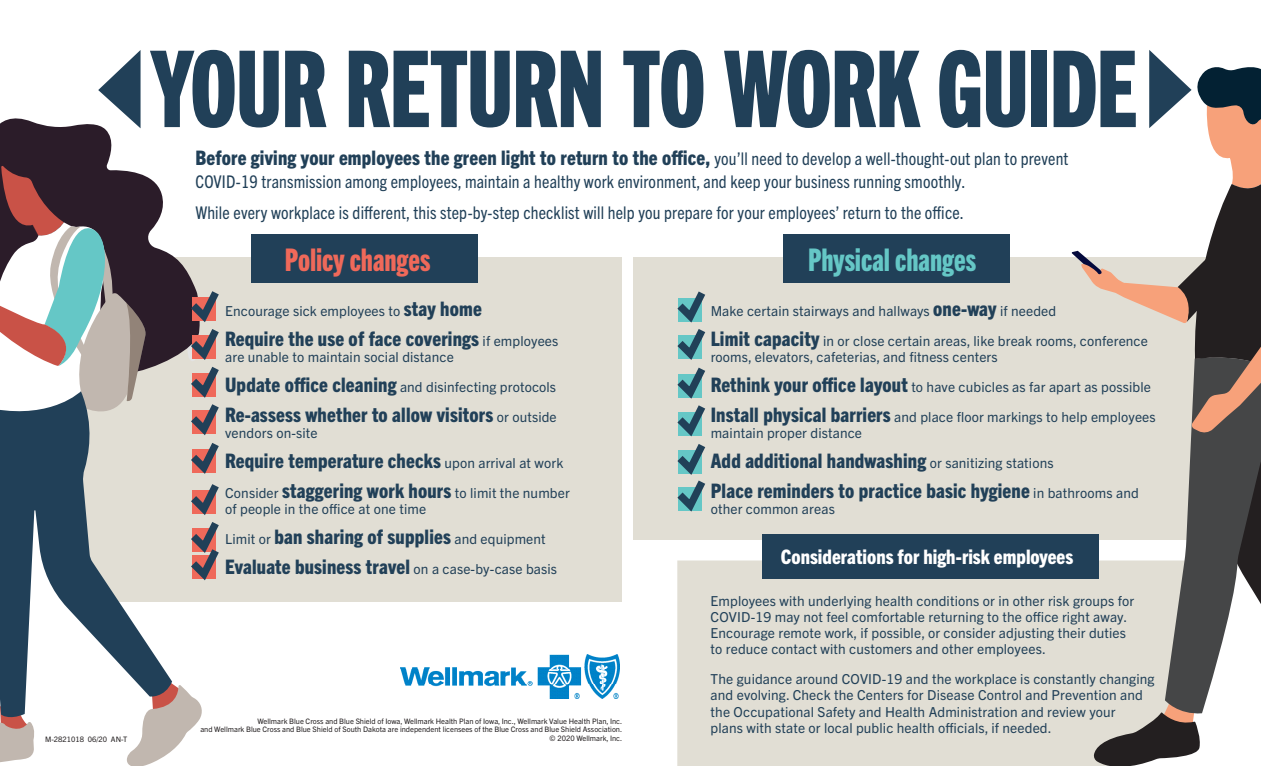
<style>
.page{position:relative;width:1261px;height:766px;background:#fff}
.page>*{position:absolute;margin:0;border:0;box-sizing:border-box;transform-origin:0 0}
.t1{font:106.25px "Trade Gothic Next LT Pro Hv Cm";letter-spacing:-.015em;color:#214058}
.t2{font:31.25px "Trade Gothic Next LT Pro Hv Cm";color:#65c7c6}
.t3{font:31.25px "Trade Gothic Next LT Pro Hv Cm";letter-spacing:-.005em;color:#ef695a}
.t4{font:800 condensed 20px "Trade Gothic Next LT Pro";letter-spacing:.01em;color:#214058}
.t5{font:800 condensed 20px "Trade Gothic Next LT Pro";color:#fff}
.t6{font:condensed 17.5px "Trade Gothic Next LT Pro";letter-spacing:.01em;color:#214058}
.t7{font:13.75px/16.2px "Trade Gothic Next LT Pro";letter-spacing:.01em;color:#214058}
.t8{font:7.5px/8.8px "Trade Gothic Next LT Pro";color:#231f20;text-align:right}
.s1{font-weight:400;font-size:17.5px}
.s2{font-weight:800;font-stretch:condensed;font-size:20px}
.s3{font-weight:400;font-stretch:normal;font-size:13.75px}
</style>
<div class="page">
<div style="left:677px;top:560px;width:394px;height:205px;background:#e1ded4"></div>
<div style="left:633px;top:257px;width:573px;height:283px;background:#e1ded4"></div>
<div style="left:79px;top:257px;width:542px;height:344px;background:#e1ded4"></div>
<svg style="left:0;top:106px;width:141px;height:59px;fill:#2b1c29"></svg>
<svg style="left:0;top:586px;width:172px;height:99px"></svg>
<svg style="left:122px;top:673px;width:80px;height:92px"></svg>
<svg style="left:98px;top:50px;width:42px;height:78px"></svg>
<svg style="left:677px;top:291px;width:29px;height:221px"></svg>
<div style="left:251px;top:234px;width:227px;height:49px;background:#214058"></div>
<div style="left:782px;top:234px;width:227px;height:49px;background:#214058"></div>
<div style="left:761px;top:534px;width:337px;height:44px;background:#214058"></div>
<img style="left:401px;top:654px;width:218px;height:43px">
<svg style="left:0;top:165px;width:219px;height:421px"></svg>
<svg style="left:0;top:685px;width:34px;height:78px"></svg>
<svg style="left:1071px;top:50px;width:190px;height:716px"></svg>
<h1 class="t1" style="left:152px;top:18px;width:987px">YOUR RETURN TO WORK GUIDE</h1>
<p class="t4" style="left:195px;top:144px;width:874px">Before giving your employees the green light to return to the office, <span class="s1">you’ll need to develop a well-thought-out plan to prevent</span></p>
<p class="t6" style="left:195px;top:169px;width:771px">COVID-19 transmission among employees, maintain a healthy work environment, and keep your business running smoothly.</p>
<p class="t6" style="left:195px;top:201px;width:769px">While every workplace is different, this step-by-step checklist will help you prepare for your employees’ return to the office.</p>
<h2 class="t3" style="left:285px;top:238px;width:147px">Policy changes</h2>
<p class="t7" style="left:225px;top:302px;width:258px">Encourage sick employees to <span class="s2">stay home</span></p>
<p class="t4" style="left:225px;top:325px;width:335px">Require the use of face coverings <span class="s3">if employees</span></p>
<p class="t7" style="left:225px;top:348px;width:230px">are unable to maintain social distance</p>
<p class="t7" style="left:225px;top:378px;width:332px"><span class="s2">Update office cleaning</span> and disinfecting protocols</p>
<p class="t4" style="left:225px;top:401px;width:333px">Re-assess whether to allow visitors <span class="s3">or outside</span></p>
<p class="t7" style="left:225px;top:424px;width:94px">vendors on-site</p>
<p class="t4" style="left:225px;top:447px;width:339px">Require temperature checks <span class="s3">upon arrival at work</span></p>
<p class="t7" style="left:225px;top:483px;width:346px">Consider <span class="s2">staggering work hours</span> to limit the number of people in the office at one time</p>
<p class="t4" style="left:225px;top:522px;width:322px"><span class="s3">Limit or</span> ban sharing of supplies <span class="s3">and equipment</span></p>
<p class="t4" style="left:225px;top:552px;width:333px">Evaluate business travel <span class="s3">on a case-by-case basis</span></p>
<h2 class="t2" style="left:808px;top:239px;width:169px">Physical changes</h2>
<p class="t7" style="left:710px;top:302px;width:347px">Make certain stairways and hallways <span class="s2">one-way</span> if needed</p>
<p class="t7" style="left:710px;top:331px;width:438px"><span class="s2">Limit capacity</span> in or close certain areas, like break rooms, conference rooms, elevators, cafeterias, and fitness centers</p>
<p class="t7" style="left:710px;top:377px;width:441px"><span class="s2">Rethink your office layout</span> to have cubicles as far apart as possible</p>
<p class="t7" style="left:710px;top:407px;width:446px"><span class="s2">Install physical barriers</span> and place floor markings to help employees maintain proper distance</p>
<p class="t4" style="left:710px;top:446px;width:344px">Add additional handwashing <span class="s3">or sanitizing stations</span></p>
<p class="t4" style="left:710px;top:476px;width:429px">Place reminders to practice basic hygiene <span class="s3">in bathrooms and</span></p>
<p class="t7" style="left:710px;top:499px;width:126px">other common areas</p>
<h2 class="t5" style="left:780px;top:543px;width:294px">Considerations for high-risk employees</h2>
<p class="t7" style="left:710px;top:591px;width:425px">Employees with underlying health conditions or in other risk groups for COVID-19 may not feel comfortable returning to the office right away.<br>Encourage remote work, if possible, or consider adjusting their duties to reduce contact with customers and other employees.</p>
<p class="t7" style="left:710px;top:669px;width:445px">The guidance around COVID-19 and the workplace is constantly changing and evolving. Check the Centers for Disease Control and Prevention and the Occupational Safety and Health Administration and review your<br>plans with state or local public health officials, if needed.</p>
<p class="t8" style="left:200px;top:715px;width:423px">Wellmark Blue Cross and Blue Shield of Iowa, Wellmark Health Plan of Iowa, Inc., Wellmark Value Health Plan, Inc.<br>and Wellmark Blue Cross and Blue Shield of South Dakota are independent licensees of the Blue Cross and Blue Shield Association.</p>
<p class="t8" style="left:45px;top:733px;width:84px">M-2821018 06/20 AN-T</p>
<p class="t8" style="left:549px;top:733px;width:74px">© 2020 Wellmark, Inc.</p>
</div>
